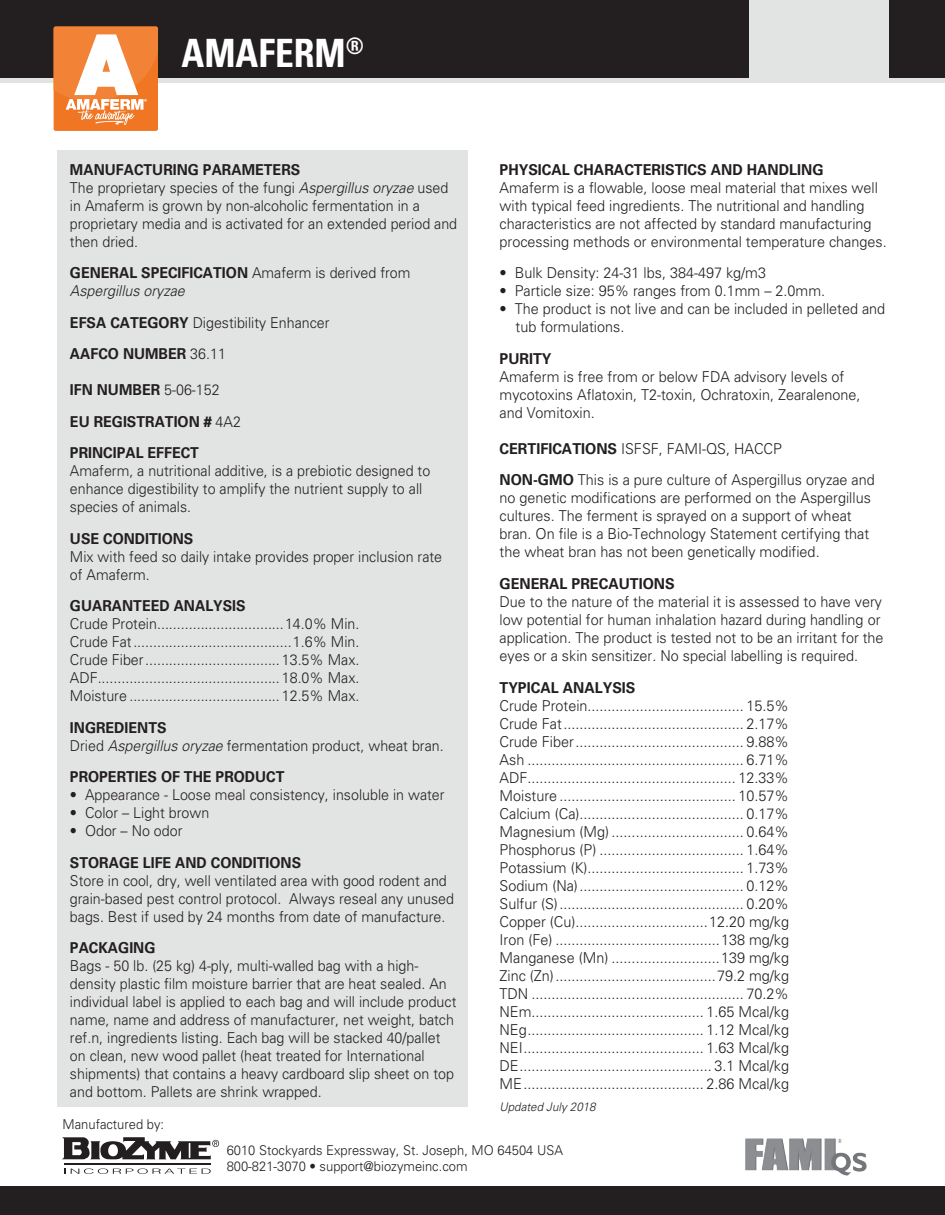
<style>
.page{position:relative;width:945px;height:1215px;background:#fff}
.page>*{position:absolute;margin:0;border:0;box-sizing:border-box;transform-origin:0 0}
.t1{font:700 condensed 39px "Univers";color:#fff;scale:.96 1}
.t2{font:300 15px/18px "Univers";color:#231f20;scale:.96 1}
.t3{font:300 15px/18px "Univers";color:#231f20;scale:.95 1}
.t4{font:700 15px/31.5px "Univers";color:#231f20;scale:.95 1}
.t5{font:700 15px "Univers";color:#231f20;scale:.96 1}
.t6{font:300 13.5px/16.5px "Univers";color:#231f20;scale:.96 1}
.t7{font:italic 300 12px "Univers";color:#231f20;scale:.96 1}
.s1{font-weight:700}
.s2{font-style:italic}
.s3{font-weight:300}
.s4{font-weight:300;font-style:italic}
</style>
<div class="page">
<div style="left:57px;top:150px;width:411px;height:956px;background:#e2e3e3"></div>
<svg style="left:0;top:77px;width:945px;height:6px;background:#c5c5c5"></svg>
<div style="left:0;top:0;width:945px;height:77px;background:#231f20"></div>
<div style="left:54px;top:27px;width:104px;height:104px;background:#f07624;border-radius:2px"></div>
<svg style="left:54px;top:27px;width:104px;height:98px"></svg>
<svg style="left:71px;top:1168px;width:140px;height:6px"></svg>
<hr style="left:64px;top:1163px;width:147px;height:2px;background:#231f20">
<svg style="left:62px;top:1137px;width:157px;height:23px"></svg>
<div style="left:749px;top:0;width:139px;height:80px;background:#e2e3e3"></div>
<div style="left:0;top:1186px;width:945px;height:29px;background:#231f20"></div>
<img style="left:745px;top:1139px;width:121px;height:37px">
<h1 class="t1" style="left:182px;top:29px;width:192px">AMAFERM<sup>®</sup></h1>
<p class="t3" style="left:70px;top:160px;width:409px"><span class="s1">MANUFACTURING PARAMETERS<br></span>The proprietary species of the fungi <span class="s2">Aspergillus oryzae</span> used in Amaferm is grown by non-alcoholic fermentation in a proprietary media and is activated for an extended period and then dried.</p>
<p class="t4" style="left:70px;top:264px;width:360px;line-height:18px">GENERAL SPECIFICATION <span class="s3">Amaferm is derived from<br></span><span class="s4">Aspergillus oryzae</span></p>
<p class="t3" style="left:70px;top:307px;width:275px;line-height:31.5px"><span class="s1">EFSA CATEGORY</span> Digestibility Enhancer<br><span class="s1">AAFCO NUMBER</span> 36.11</p>
<p class="t4" style="left:70px;top:374px;width:182px">IFN NUMBER <span class="s3">5-06-152<br></span>EU REGISTRATION # <span class="s3">4A2<br></span>PRINCIPAL EFFECT</p>
<p class="t3" style="left:70px;top:462px;width:381px">Amaferm, a nutritional additive, is a prebiotic designed to enhance digestibility to amplify the nutrient supply to all species of animals.</p>
<p class="t4" style="left:70px;top:523px;width:132px">USE CONDITIONS</p>
<p class="t3" style="left:70px;top:547px;width:393px">Mix with feed so daily intake provides proper inclusion rate of Amaferm.</p>
<p class="t4" style="left:70px;top:590px;width:187px">GUARANTEED ANALYSIS</p>
<p class="t3" style="left:70px;top:615px;width:306px;text-align:justify">Crude Protein................................14.0% Min.<br>Crude Fat........................................1.6% Min.<br>Crude Fiber..................................13.5% Max.<br>ADF..............................................18.0% Max.<br>Moisture ......................................12.5% Max.</p>
<p class="t3" style="left:70px;top:718px;width:395px"><span class="s1">INGREDIENTS<br></span>Dried <span class="s2">Aspergillus oryzae</span> fermentation product, wheat bran.</p>
<p class="t4" style="left:70px;top:761px;width:227px">PROPERTIES OF THE PRODUCT</p>
<p class="t3" style="left:70px;top:786px;width:396px">• Appearance - Loose meal consistency, insoluble in water</p>
<p class="t3" style="left:70px;top:804px;width:148px">• Color – Light brown</p>
<p class="t3" style="left:70px;top:822px;width:120px">• Odor – No odor</p>
<p class="t4" style="left:70px;top:847px;width:245px">STORAGE LIFE AND CONDITIONS</p>
<p class="t3" style="left:70px;top:871px;width:406px">Store in cool, dry, well ventilated area with good rodent and grain-based pest control protocol. Always reseal any unused bags. Best if used by 24 months from date of manufacture.</p>
<p class="t4" style="left:70px;top:932px;width:92px">PACKAGING</p>
<p class="t3" style="left:70px;top:957px;width:408px">Bags - 50 lb. (25 kg) 4-ply, multi-walled bag with a high&shy;density plastic film moisture barrier that are heat sealed. An individual label is applied to each bag and will include product name, name and address of manufacturer, net weight, batch ref.n, ingredients listing. Each bag will be stacked 40/pallet on clean, new wood pallet (heat treated for International shipments) that contains a heavy cardboard slip sheet on top and bottom. Pallets are shrink wrapped.</p>
<p class="t6" style="left:63px;top:1116px;width:107px">Manufactured by:</p>
<p class="t5" style="left:500px;top:161px;width:339px">PHYSICAL CHARACTERISTICS AND HANDLING</p>
<p class="t2" style="left:500px;top:178px;width:405px">Amaferm is a flowable, loose meal material that mixes well with typical feed ingredients. The nutritional and handling characteristics are not affected by standard manufacturing processing methods or environmental temperature changes.</p>
<p class="t2" style="left:500px;top:264px;width:279px">• Bulk Density: 24-31 lbs, 384-497 kg/m3</p>
<p class="t2" style="left:500px;top:282px;width:341px">• Particle size: 95% ranges from 0.1mm – 2.0mm.</p>
<p class="t2" style="left:516px;top:300px;width:387px;text-indent:-16px">• The product is not live and can be included in pelleted and tub formulations.</p>
<p class="t5" style="left:500px;top:350px;width:56px">PURITY</p>
<p class="t2" style="left:500px;top:367px;width:377px">Amaferm is free from or below FDA advisory levels of mycotoxins Aflatoxin, T2-toxin, Ochratoxin, Zearalenone, and Vomitoxin.</p>
<p class="t2" style="left:500px;top:433px;width:392px;line-height:31.5px"><span class="s1">CERTIFICATIONS</span> ISFSF, FAMI-QS, HACCP<br><span class="s1">NON-GMO</span> This is a pure culture of Aspergillus oryzae and</p>
<p class="t2" style="left:500px;top:489px;width:388px">no genetic modifications are performed on the Aspergillus cultures. The ferment is sprayed on a support of wheat bran. On file is a Bio-Technology Statement certifying that the wheat bran has not been genetically modified.</p>
<p class="t5" style="left:500px;top:575px;width:184px">GENERAL PRECAUTIONS</p>
<p class="t2" style="left:500px;top:592px;width:402px">Due to the nature of the material it is assessed to have very low potential for human inhalation hazard during handling or application. The product is tested not to be an irritant for the eyes or a skin sensitizer. No special labelling is required.</p>
<p class="t5" style="left:500px;top:679px;width:143px">TYPICAL ANALYSIS</p>
<p class="t2" style="left:500px;top:697px;width:303px;text-align:justify">Crude Protein....................................... 15.5% Crude Fat............................................. 2.17% Crude Fiber.......................................... 9.88% Ash ...................................................... 6.71% ADF.................................................... 12.33% Moisture ............................................ 10.57% Calcium (Ca)......................................... 0.17% Magnesium (Mg) ................................. 0.64% Phosphorus (P) .................................... 1.64% Potassium (K)....................................... 1.73% Sodium (Na)......................................... 0.12% Sulfur (S).............................................. 0.20% Copper (Cu).................................12.20 mg/kg Iron (Fe) .........................................138 mg/kg Manganese (Mn) ...........................139 mg/kg Zinc (Zn)........................................79.2 mg/kg TDN ..................................................... 70.2% NEm........................................... 1.65 Mcal/kg NEg............................................ 1.12 Mcal/kg NEI............................................. 1.63 Mcal/kg DE................................................ 3.1 Mcal/kg ME............................................. 2.86 Mcal/kg</p>
<p class="t7" style="left:500px;top:1100px;width:102px">Updated July 2018</p>
<p class="t6" style="left:227px;top:1142px;width:352px">6010 Stockyards Expressway, St. Joseph, MO 64504 USA<br>800-821-3070 • support@biozymeinc.com</p>
</div>
